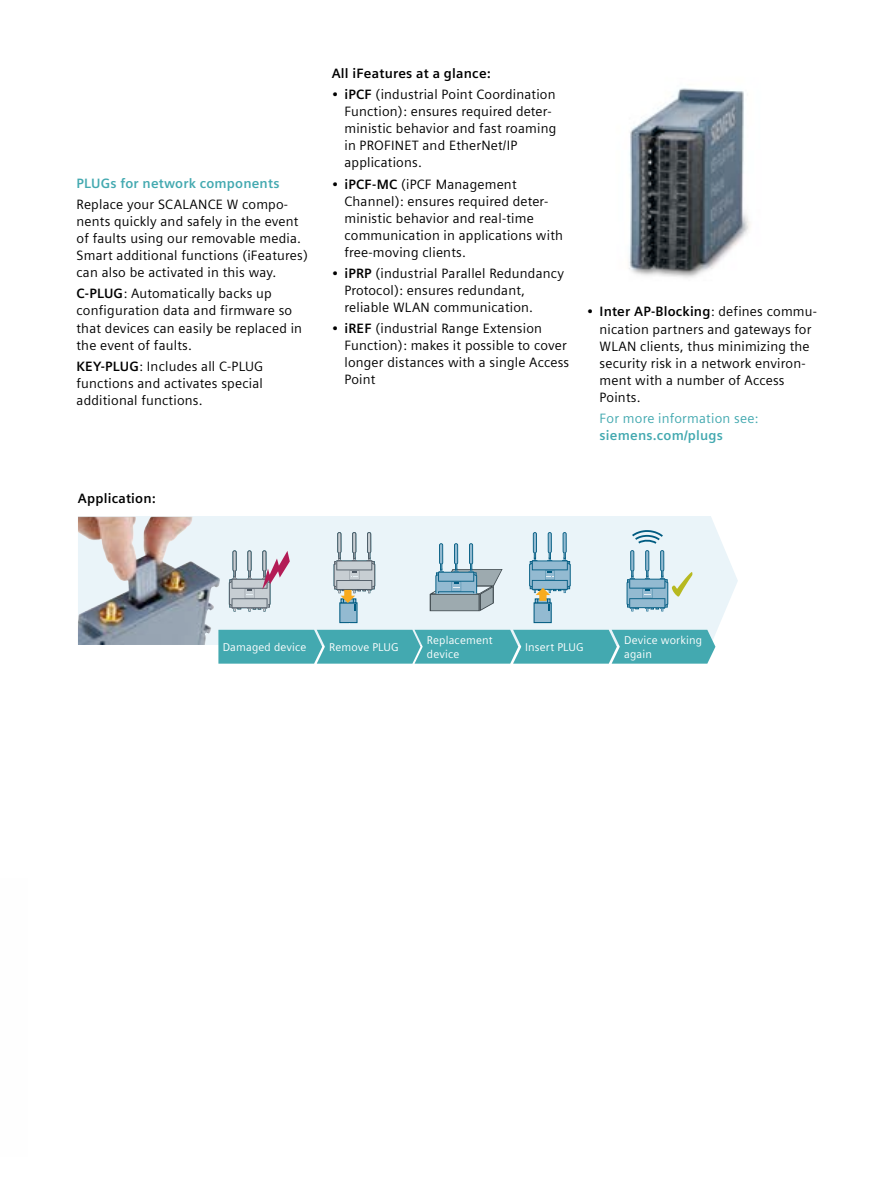
<style>
.page{position:relative;width:893px;height:1191px;background:#fff}
.page>*{position:absolute;margin:0;border:0;box-sizing:border-box;transform-origin:0 0}
.t1{font:13.5px/17px "Siemens Sans Global";letter-spacing:.015em;color:#000}
.t2{font:700 13.5px "Siemens Sans Global";letter-spacing:.015em;color:#43a9b0}
.t3{font:700 13.5px "Siemens Sans Global";letter-spacing:.015em;color:#000}
.t4{font:13.5px "Siemens Sans Global";letter-spacing:.015em;color:#43a9b0}
.t5{font:11.25px/14.7px "Siemens Sans Global";letter-spacing:.015em;color:#fff}
.s1{font-weight:700}
</style>
<div class="page">
<img style="left:629px;top:88px;width:121px;height:190px">
<svg style="left:78px;top:516px;width:660px;height:129px;background:#d8dee2"></svg>
<img style="left:144px;top:517px;width:7px;height:15px">
<div style="left:339px;top:602px;width:19px;height:21px;background:#93bad1;border:1px solid #005b81"></div>
<svg style="left:229px;top:550px;width:61px;height:61px;background:#c6c4ce"></svg>
<div style="left:218px;top:630px;width:497px;height:33px;background:#43a9b0"></div>
<div style="left:534px;top:602px;width:18px;height:21px;background:#93bad1;border:1px solid #005b81"></div>
<svg style="left:334px;top:532px;width:41px;height:79px;background:#bec8cb"></svg>
<svg style="left:430px;top:543px;width:73px;height:68px;background:#aec3cd"></svg>
<svg style="left:529px;top:532px;width:42px;height:79px;background:#a6c5d1"></svg>
<svg style="left:627px;top:529px;width:65px;height:82px;background:#bdd5de"></svg>
<p class="t2" style="left:77px;top:175px;width:204px">PLUGs for network components</p>
<p class="t1" style="left:77px;top:196px;width:233px">Replace your SCALANCE W compo&shy;nents quickly and safely in the event of faults using our removable media.<br>Smart additional functions (iFeatures) can also be activated in this way.</p>
<p class="t1" style="left:77px;top:286px;width:227px"><span class="s1">C-PLUG</span>: Automatically backs up configuration data and firmware so that devices can easily be replaced in the event of faults.</p>
<p class="t1" style="left:77px;top:358px;width:188px;text-align:justify"><span class="s1">KEY-PLUG</span>: Includes all C-PLUG functions and activates special additional functions.</p>
<p class="t3" style="left:78px;top:491px;width:79px">Application:</p>
<p class="t3" style="left:332px;top:65px;width:161px">All iFeatures at a glance:</p>
<p class="t1" style="left:344px;top:87px;width:213px;text-indent:-13px">• <span class="s1">iPCF</span> (industrial Point Coordination<br>Function): ensures required deter&shy;ministic behavior and fast roaming in PROFINET and EtherNet/IP applications.</p>
<p class="t1" style="left:344px;top:176px;width:220px;text-indent:-13px">• <span class="s1">iPCF-MC</span> (iPCF Management<br>Channel): ensures required deter&shy;ministic behavior and real-time communication in applications with free-moving clients.</p>
<p class="t1" style="left:344px;top:265px;width:221px;text-indent:-13px">• <span class="s1">iPRP</span> (industrial Parallel Redundancy<br>Protocol): ensures redundant, reliable WLAN communication.</p>
<p class="t1" style="left:344px;top:320px;width:226px;text-indent:-13px">• <span class="s1">iREF</span> (industrial Range Extension<br>Function): makes it possible to cover longer distances with a single Access<br>Point</p>
<p class="t1" style="left:600px;top:304px;width:219px;text-indent:-13px">• <span class="s1">Inter AP-Blocking</span>: defines commu&shy;nication partners and gateways for<br>WLAN clients, thus minimizing the security risk in a network environ&shy;ment with a number of Access<br>Points.</p>
<p class="t4" style="left:600px;top:408px;width:160px">For more information see:</p>
<p class="t2" style="left:600px;top:427px;width:125px">siemens.com/plugs</p>
<p class="t5" style="left:223px;top:640px;width:85px">Damaged device</p>
<p class="t5" style="left:329px;top:640px;width:71px">Remove PLUG</p>
<p class="t5" style="left:427px;top:633px;width:67px">Replacement device</p>
<p class="t5" style="left:525px;top:640px;width:60px">Insert PLUG</p>
<p class="t5" style="left:624px;top:633px;width:79px">Device working again</p>
</div>
